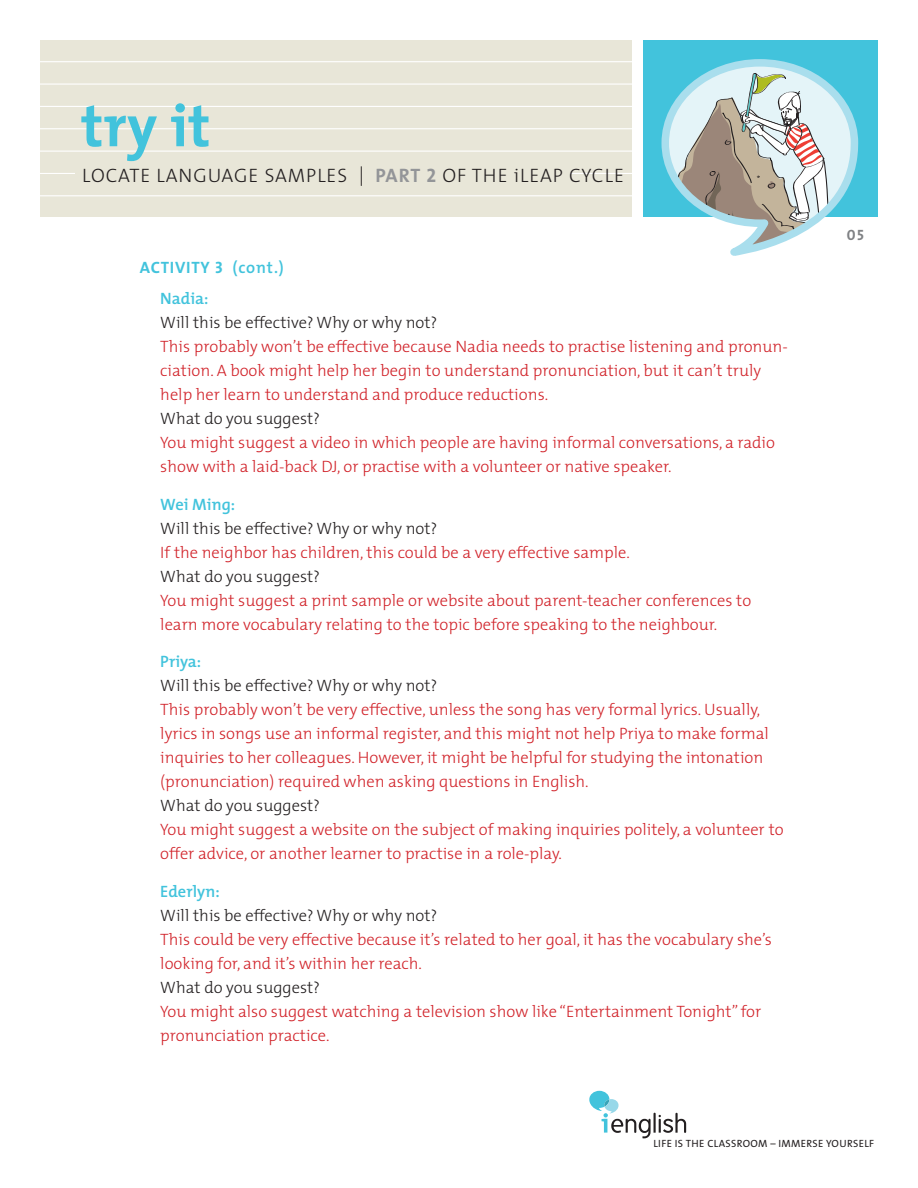
<style>
.page{position:relative;width:918px;height:1188px;background:#fff}
.page>*{position:absolute;margin:0;border:0;box-sizing:border-box;transform-origin:0 0}
.t1{font:700 60px "The Mix";color:#42c3dc}
.t2{font:300 19.5px "The Mix";letter-spacing:.05em;color:#231f20}
.t3{font:300 16.5px/24px "The Mix";color:#d1232a}
.t4{font:16.5px "The Mix Bold Caps";letter-spacing:.045em;color:#42c3dc}
.t5{font:15px "The Mix Bold Caps";color:#808285}
.t6{font:10.5px "The Mix Caps";letter-spacing:.03em;color:#231f20}
.s1{font-family:"The Mix Bold Caps";font-weight:400;color:#939598}
.s2{font-family:"The Mix";font-weight:600}
.s3{font-weight:600;color:#42c3dc}
.s4{color:#231f20}
</style>
<div class="page">
<div style="left:40px;top:40px;width:592px;height:177px;background:#e8e6d8"></div>
<hr style="left:38px;top:128px;width:598px;height:1px;background:#fff">
<hr style="left:38px;top:106px;width:598px;height:1px;background:#fff">
<hr style="left:38px;top:195px;width:598px;height:1px;background:#fff">
<hr style="left:38px;top:84px;width:598px;height:1px;background:#fff">
<hr style="left:38px;top:173px;width:598px;height:1px;background:#fff">
<hr style="left:38px;top:61px;width:598px;height:1px;background:#fff">
<hr style="left:38px;top:151px;width:598px;height:1px;background:#fff">
<svg style="left:589px;top:1091px;width:97px;height:47px"></svg>
<svg style="left:643px;top:40px;width:235px;height:216px"></svg>
<div style="left:76px;top:160px;width:494px;height:24px;background:#e8e6d8"></div>
<p class="t1" style="left:81px;top:76px;width:131px">try it</p>
<p class="t2" style="left:82px;top:160px;width:543px">LOCATE LANGUAGE SAMPLES | <span class="s1">PART 2</span> OF THE iLEAP CYCLE</p>
<p class="t4" style="left:140px;top:254px;width:146px">ACTIVITY 3 <span class="s2">(cont.)</span></p>
<p class="t3" style="left:160px;top:286px;width:629px"><span class="s3">Nadia:<br></span><span class="s4">Will this be effective? Why or why not?<br></span>This probably won’t be effective because Nadia needs to practise listening and pronun&shy;ciation. A book might help her begin to understand pronunciation, but it can’t truly help her learn to understand and produce reductions.<br><span class="s4">What do you suggest?<br></span>You might suggest a video in which people are having informal conversations, a radio show with a laid-back DJ, or practise with a volunteer or native speaker.</p>
<p class="t3" style="left:160px;top:491px;width:592px"><span class="s3">Wei Ming:<br></span><span class="s4">Will this be effective? Why or why not?<br></span>If the neighbor has children, this could be a very effective sample.<br><span class="s4">What do you suggest?<br></span>You might suggest a print sample or website about parent-teacher conferences to learn more vocabulary relating to the topic before speaking to the neighbour.</p>
<p class="t3" style="left:160px;top:649px;width:625px"><span class="s3">Priya:<br></span><span class="s4">Will this be effective? Why or why not?<br></span>This probably won’t be very effective, unless the song has very formal lyrics. Usually, lyrics in songs use an informal register, and this might not help Priya to make formal inquiries to her colleagues. However, it might be helpful for studying the intonation (pronunciation) required when asking questions in English.<br><span class="s4">What do you suggest?<br></span>You might suggest a website on the subject of making inquiries politely, a volunteer to offer advice, or another learner to practise in a role-play.</p>
<p class="t3" style="left:160px;top:878px;width:613px"><span class="s3">Ederlyn:<br></span><span class="s4">Will this be effective? Why or why not?<br></span>This could be very effective because it’s related to her goal, it has the vocabulary she’s looking for, and it’s within her reach.<br><span class="s4">What do you suggest?<br></span>You might also suggest watching a television show like “Entertainment Tonight” for pronunciation practice.</p>
<p class="t5" style="left:847px;top:222px;width:19px">05</p>
<p class="t6" style="left:653px;top:1135px;width:222px">LIFE IS THE CLASSROOM – IMMERSE YOURSELF</p>
</div>
